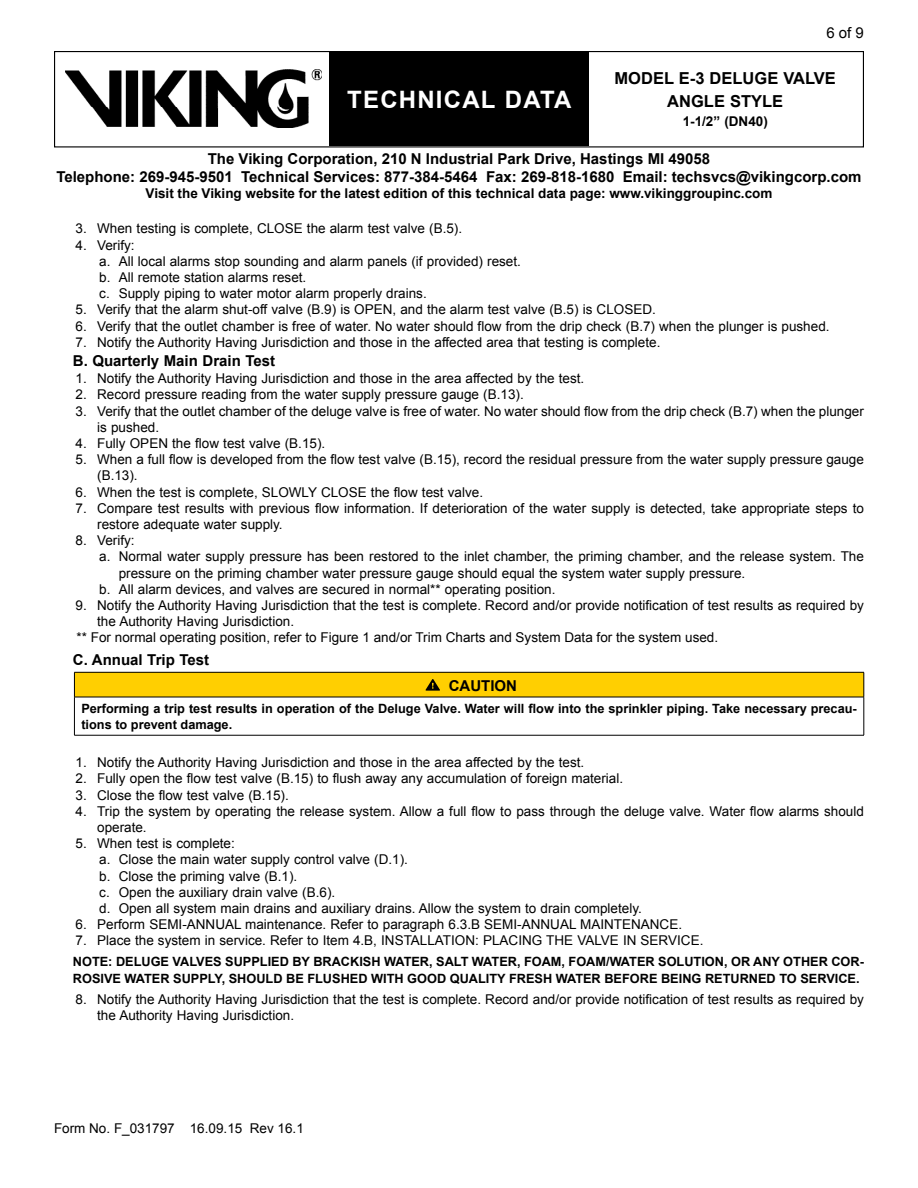
<style>
.page{position:relative;width:918px;height:1188px;background:#fff}
.page>*{position:absolute;margin:0;border:0;box-sizing:border-box;transform-origin:0 0}
.t1{font:700 24px "Arial";letter-spacing:.05em;color:#fff}
.t2{font:700 16.5px/22.8px "Arial";color:#000}
.t3{font:700 15px/18px "Arial";color:#000;text-align:center}
.t4{font:15px "Arial";color:#000}
.t5{font:13.5px/16.2px "Arial";color:#000}
.t6{font:700 13.5px "Arial";color:#000}
.t7{font:700 12.75px/16.2px "Arial";color:#000}
</style>
<div class="page">
<div style="left:54px;top:51px;width:810px;height:96px;border:1px solid #000"></div>
<div style="left:329px;top:52px;width:260px;height:94px;background:#000"></div>
<img style="left:65px;top:70px;width:256px;height:57px">
<div style="left:74px;top:672px;width:790px;height:25px;background:#ffcf01"></div>
<hr style="left:74px;top:672px;width:790px;height:1px;background:#000">
<svg style="left:74px;top:672px;width:1px;height:25px"></svg>
<svg style="left:864px;top:672px;width:1px;height:25px"></svg>
<hr style="left:74px;top:697px;width:790px;height:1px;background:#000">
<hr style="left:74px;top:697px;width:1px;height:38px;background:#000">
<hr style="left:864px;top:697px;width:1px;height:38px;background:#000">
<hr style="left:74px;top:735px;width:790px;height:1px;background:#000">
<svg style="left:426px;top:679px;width:14px;height:12px"></svg>
<p class="t4" style="left:826px;top:23px;width:39px">6 of 9</p>
<p class="t2" style="left:667px;top:67px;width:138px;text-indent:12px">E-3 Deluge Valve<br>Angle style</p>
<p class="t6" style="left:683px;top:112px;width:87px">1-1/2” (dn40)</p>
<p class="t3" style="left:56px;top:150px;width:807px">The Viking Corporation, 210 N Industrial Park Drive, Hastings MI 49058<br>Telephone: 269-945-9501 Technical Services: 877-384-5464 Fax: 269-818-1680 Email: techsvcs@vikingcorp.com</p>
<p class="t6" style="left:146px;top:184px;width:628px">Visit the Viking website for the latest edition of this technical data page: www.vikinggroupinc.com</p>
<p class="t2" style="left:615px;top:67px;width:39px">Model</p>
<h1 class="t1" style="left:347px;top:84px;width:226px">TECHNICAL DATA</h1>
<p class="t5" style="left:76px;top:221px;width:388px">3. When testing is complete, CLOSE the alarm test valve (B.5).</p>
<p class="t5" style="left:99px;top:237px;width:423px;text-indent:-24px">4. Verify:<br>a. All local alarms stop sounding and alarm panels (if provided) reset. b. All remote station alarms reset.<br>c. Supply piping to water motor alarm properly drains.</p>
<p class="t5" style="left:76px;top:302px;width:582px">5. Verify that the alarm shut-off valve (B.9) is OPEN, and the alarm test valve (B.5) is CLOSED.</p>
<p class="t5" style="left:76px;top:318px;width:756px">6. Verify that the outlet chamber is free of water. No water should flow from the drip check (B.7) when the plunger is pushed.</p>
<p class="t5" style="left:76px;top:334px;width:586px">7. Notify the Authority Having Jurisdiction and those in the affected area that testing is complete.</p>
<p class="t3" style="left:73px;top:352px;width:204px">B. Quarterly Main Drain Test</p>
<p class="t5" style="left:76px;top:370px;width:510px">1. Notify the Authority Having Jurisdiction and those in the area affected by the test.</p>
<p class="t5" style="left:76px;top:387px;width:450px">2. Record pressure reading from the water supply pressure gauge (B.13).</p>
<p class="t5" style="left:97px;top:403px;width:768px;text-indent:-22px">3. Verify that the outlet chamber of the deluge valve is free of water. No water should flow from the drip check (B.7) when the plunger is pushed.</p>
<p class="t5" style="left:76px;top:435px;width:251px">4. Fully OPEN the flow test valve (B.15).</p>
<p class="t5" style="left:97px;top:451px;width:768px;text-indent:-22px">5. When a full flow is developed from the flow test valve (B.15), record the residual pressure from the water supply pressure gauge (B.13).</p>
<p class="t5" style="left:76px;top:484px;width:409px">6. When the test is complete, SLOWLY CLOSE the flow test valve.</p>
<p class="t5" style="left:97px;top:500px;width:768px;text-indent:-22px">7. Compare test results with previous flow information. If deterioration of the water supply is detected, take appropriate steps to restore adequate water supply.</p>
<p class="t5" style="left:76px;top:532px;width:61px">8. Verify:</p>
<p class="t5" style="left:99px;top:549px;width:766px">a. Normal water supply pressure has been restored to the inlet chamber, the priming chamber, and the release system. The</p>
<p class="t5" style="left:119px;top:565px;width:628px">pressure on the priming chamber water pressure gauge should equal the system water supply pressure.</p>
<p class="t5" style="left:99px;top:581px;width:458px">b. All alarm devices, and valves are secured in normal** operating position.</p>
<p class="t5" style="left:76px;top:597px;width:790px">9. Notify the Authority Having Jurisdiction that the test is complete. Record and/or provide notification of test results as required by</p>
<p class="t5" style="left:97px;top:613px;width:198px">the Authority Having Jurisdiction.</p>
<p class="t5" style="left:77px;top:630px;width:643px">** For normal operating position, refer to Figure 1 and/or Trim Charts and System Data for the system used.</p>
<p class="t3" style="left:73px;top:651px;width:138px">C. Annual Trip Test</p>
<p class="t3" style="left:449px;top:677px;width:70px">CAUTION</p>
<p class="t7" style="left:81px;top:701px;width:777px">Performing a trip test results in operation of the Deluge Valve. Water will flow into the sprinkler piping. Take necessary precau&shy;tions to prevent damage.</p>
<p class="t5" style="left:76px;top:755px;width:510px">1. Notify the Authority Having Jurisdiction and those in the area affected by the test.</p>
<p class="t5" style="left:76px;top:771px;width:549px">2. Fully open the flow test valve (B.15) to flush away any accumulation of foreign material.</p>
<p class="t5" style="left:76px;top:787px;width:215px">3. Close the flow test valve (B.15).</p>
<p class="t5" style="left:97px;top:803px;width:768px;text-indent:-22px">4. Trip the system by operating the release system. Allow a full flow to pass through the deluge valve. Water flow alarms should operate.</p>
<p class="t5" style="left:99px;top:836px;width:544px;text-indent:-24px">5. When test is complete:<br>a. Close the main water supply control valve (D.1).<br>b. Close the priming valve (B.1).<br>c. Open the auxiliary drain valve (B.6).<br>d. Open all system main drains and auxiliary drains. Allow the system to drain completely.</p>
<p class="t5" style="left:76px;top:917px;width:608px">6. Perform SEMI-ANNUAL maintenance. Refer to paragraph 6.3.B SEMI-ANNUAL MAINTENANCE.</p>
<p class="t5" style="left:76px;top:933px;width:629px">7. Place the system in service. Refer to Item 4.B, INSTALLATION: PLACING THE VALVE IN SERVICE.</p>
<p class="t7" style="left:73px;top:954px;width:109px">Note: Deluge valve</p>
<p class="t7" style="left:213px;top:954px;width:39px">s supplied</p>
<p class="t7" style="left:292px;top:954px;width:31px">by brac</p>
<p class="t7" style="left:350px;top:954px;width:55px">kish water</p>
<p class="t7" style="left:429px;top:954px;width:25px">, salt</p>
<p class="t7" style="left:472px;top:954px;width:21px">water</p>
<p class="t7" style="left:517px;top:954px;width:114px">, foam , foam/water</p>
<p class="t7" style="left:658px;top:954px;width:145px">solution, or any other</p>
<p class="t7" style="left:831px;top:954px;width:34px">cor-</p>
<p class="t7" style="left:73px;top:970px;width:35px">rosive</p>
<p class="t7" style="left:125px;top:970px;width:21px">water</p>
<p class="t7" style="left:173px;top:970px;width:177px">supply, should be flushed</p>
<p class="t7" style="left:371px;top:970px;width:20px">with</p>
<p class="t7" style="left:407px;top:970px;width:70px">good qualit</p>
<p class="t7" style="left:497px;top:970px;width:21px">y fre</p>
<p class="t7" style="left:535px;top:970px;width:43px">sh water</p>
<p class="t7" style="left:604px;top:970px;width:9px">bef</p>
<p class="t7" style="left:630px;top:970px;width:40px">ore bein</p>
<p class="t7" style="left:692px;top:970px;width:23px">g ret</p>
<p class="t7" style="left:731px;top:970px;width:19px">urned</p>
<p class="t7" style="left:779px;top:970px;width:39px">to service</p>
<p class="t7" style="left:856px;top:970px;width:5px">.</p>
<p class="t5" style="left:97px;top:991px;width:768px;text-indent:-22px">8. Notify the Authority Having Jurisdiction that the test is complete. Record and/or provide notification of test results as required by the Authority Having Jurisdiction.</p>
<p class="t5" style="left:54px;top:1120px;width:251px">Form No. F_031797 16.09.15 Rev 16.1</p>
</div>
